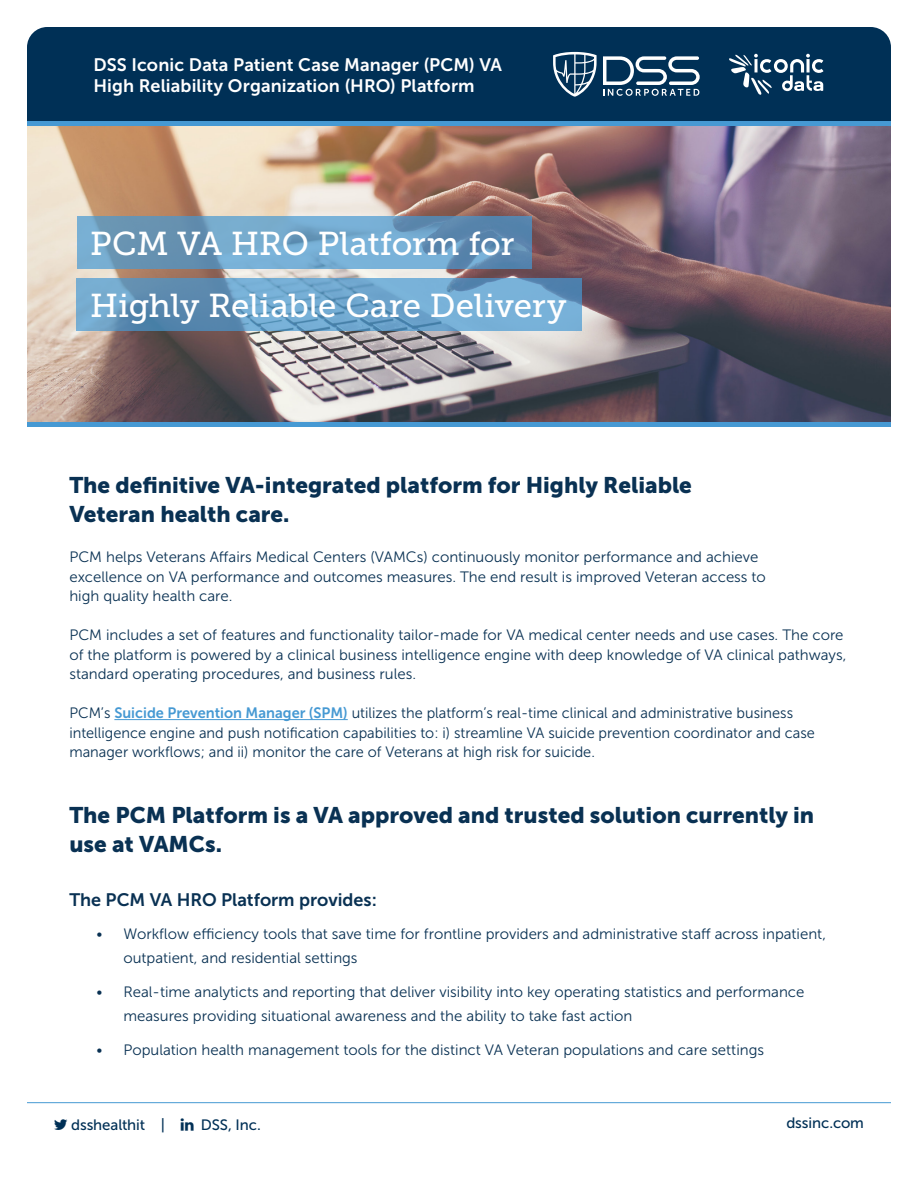
<style>
.page{position:relative;width:918px;height:1188px;background:#fff}
.page>*{position:absolute;margin:0;border:0;box-sizing:border-box;transform-origin:0 0}
.intro_paragraph{font:33px "Museo Slab 500";color:#fff}
.t1{font:22.5px/28.5px "Museo Sans 900";color:#093153}
.intro_paragraph-2{font:18px/21px "Museo Sans 700";letter-spacing:.005em;color:#fff}
.t2{font:18px "Museo Sans 700";color:#093153}
.t3{font:15px/19.5px "Museo Sans 300";color:#093153}
.t4{font:15px "Museo Sans 500";letter-spacing:-.005em;color:#003056}
.s1{font-family:"Museo Sans 700";color:#4699d3}
</style>
<div class="page">
<img style="left:27px;top:126px;width:864px;height:296px">
<div style="left:27px;top:27px;width:864px;height:95px;background:#003056"></div>
<svg style="left:77px;top:216px;width:454px;height:53px;background:#6c9ec2"></svg>
<svg style="left:77px;top:279px;width:505px;height:52px;background:#6aa0c7"></svg>
<hr style="left:27px;top:122px;width:864px;height:4px;background:#4699d3">
<hr style="left:27px;top:422px;width:864px;height:4px;background:#4699d3">
<svg style="left:553px;top:52px;width:44px;height:45px;background:#496b86"></svg>
<svg style="left:603px;top:56px;width:97px;height:40px"></svg>
<hr style="left:27px;top:1102px;width:864px;height:1px;background:#4699d3">
<hr style="left:114px;top:719px;width:234px;height:1px;background:#4699d3">
<svg style="left:729px;top:54px;width:95px;height:41px"></svg>
<p class="intro_paragraph-2" style="left:93px;top:54px;width:410px">DSS Iconic Data Patient Case Manager (PCM) VA<br>High Reliability Organization (HRO) Platform</p>
<p class="intro_paragraph" style="left:90px;top:225px;width:426px">PCM VA HRO Platform for</p>
<p class="intro_paragraph" style="left:90px;top:288px;width:478px">Highly Reliable Care Delivery</p>
<p class="t1" style="left:69px;top:471px;width:624px">The definitive VA-integrated platform for Highly Reliable</p>
<p class="t1" style="left:69px;top:499px;width:222px">Veteran health care.</p>
<p class="t3" style="left:69px;top:547px;width:698px">PCM helps Veterans Affairs Medical Centers (VAMCs) continuously monitor performance and achieve excellence on VA performance and outcomes measures. The end result is improved Veteran access to high quality health care.</p>
<p class="t3" style="left:69px;top:625px;width:778px">PCM includes a set of features and functionality tailor-made for VA medical center needs and use cases. The core of the platform is powered by a clinical business intelligence engine with deep knowledge of VA clinical pathways, standard operating procedures, and business rules.</p>
<p class="t3" style="left:69px;top:703px;width:747px">PCM’s <span class="s1">Suicide Prevention Manager (SPM)</span> utilizes the platform’s real-time clinical and administrative business intelligence engine and push notification capabilities to: i) streamline VA suicide prevention coordinator and case manager workflows; and ii) monitor the care of Veterans at high risk for suicide.</p>
<p class="t1" style="left:69px;top:801px;width:746px">The PCM Platform is a VA approved and trusted solution currently in use at VAMCs.</p>
<p class="t2" style="left:69px;top:890px;width:309px">The PCM VA HRO Platform provides:</p>
<p class="t3" style="left:123px;top:922px;width:704px;line-height:24px;text-indent:-27px">• Workflow efficiency tools that save time for frontline providers and administrative staff across inpatient, outpatient, and residential settings</p>
<p class="t3" style="left:123px;top:980px;width:683px;line-height:24px;text-indent:-27px">• Real-time analyticts and reporting that deliver visibility into key operating statistics and performance measures providing situational awareness and the ability to take fast action</p>
<p class="t3" style="left:96px;top:1040px;width:669px">• Population health management tools for the distinct VA Veteran populations and care settings</p>
<p class="t4" style="left:71px;top:1116px;width:95px">dsshealthit |</p>
<p class="t4" style="left:201px;top:1116px;width:62px">DSS, Inc.</p>
<p class="t4" style="left:786px;top:1115px;width:79px">dssinc.com</p>
</div>
